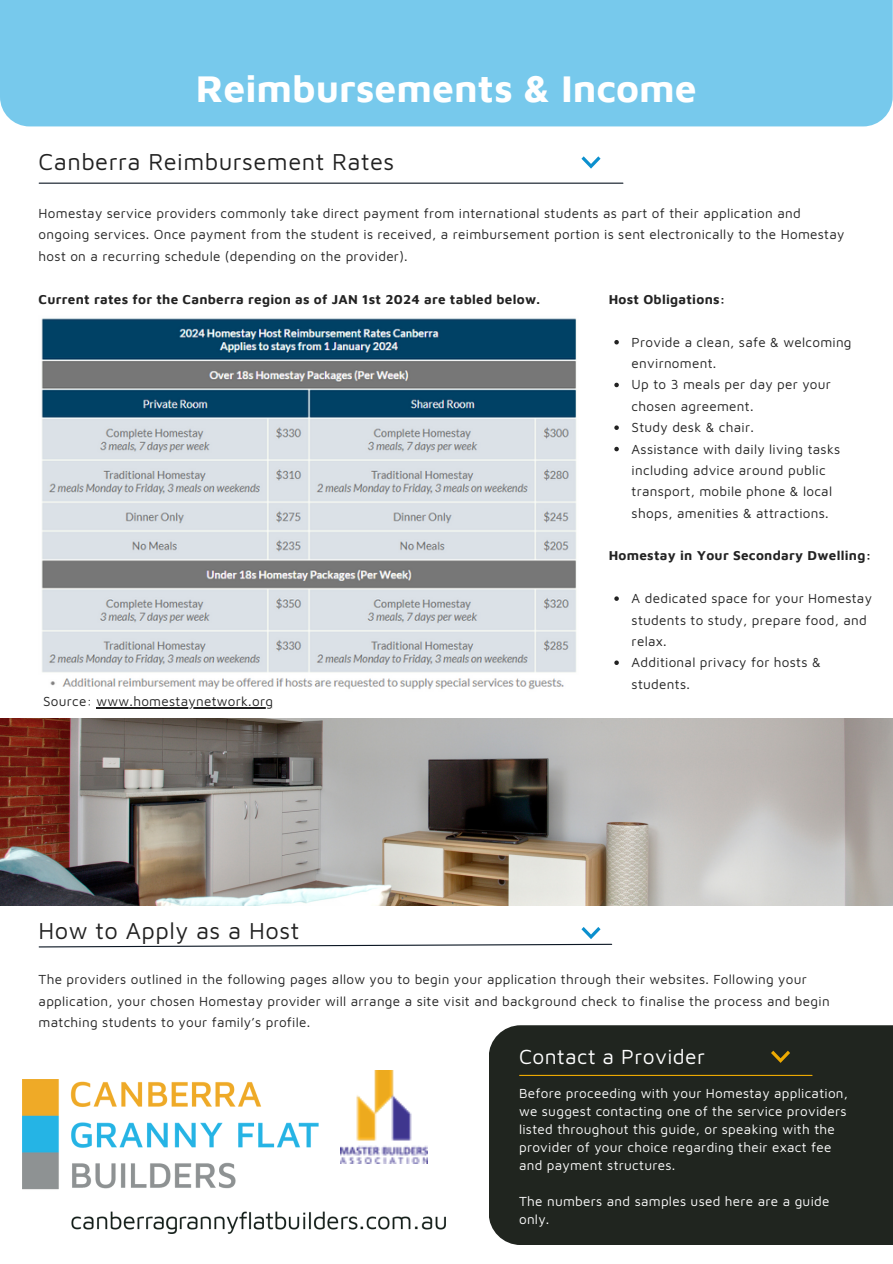
<style>
.page{position:relative;width:893px;height:1264px;background:#fff}
.page>*{position:absolute;margin:0;border:0;box-sizing:border-box;transform-origin:0 0}
.t1{font:700 39px "Maven Pro";color:#fff}
.t2{font:23.7px "Maven Pro";letter-spacing:.02em;color:#222}
.t3{font:21px "Maven Pro";letter-spacing:.02em;color:#fff}
.t4{font:13.5px/21.3px "Maven Pro";letter-spacing:.02em;color:#222}
.t5{font:13.5px/18px "Maven Pro";letter-spacing:.02em;color:#fff}
.t6{font:700 13.5px "Maven Pro";letter-spacing:.02em;color:#222}
</style>
<div class="page">
<img style="left:0;top:718px;width:892px;height:188px">
<hr style="left:39px;top:183px;width:584px;height:1px;background:#0b1623">
<div style="left:489px;top:1025px;width:403px;height:219px;background:#20251f"></div>
<hr style="left:519px;top:1074px;width:293px;height:1px;background:#edaa02">
<svg style="left:581px;top:156px;width:19px;height:13px"></svg>
<svg style="left:771px;top:1050px;width:19px;height:12px"></svg>
<img style="left:22px;top:1079px;width:423px;height:154px">
<div style="left:0;top:0;width:892px;height:126px;background:#77c9ec"></div>
<img style="left:340px;top:1070px;width:87px;height:92px">
<svg style="left:38px;top:927px;width:574px;height:21px"></svg>
<img style="left:41px;top:318px;width:536px;height:372px">
<hr style="left:96px;top:707px;width:177px;height:1px;background:#222">
<svg style="left:614px;top:340px;width:4px;height:4px"></svg>
<svg style="left:614px;top:383px;width:4px;height:4px"></svg>
<svg style="left:614px;top:425px;width:4px;height:5px"></svg>
<svg style="left:614px;top:447px;width:4px;height:4px"></svg>
<svg style="left:614px;top:596px;width:4px;height:5px"></svg>
<svg style="left:614px;top:660px;width:4px;height:5px"></svg>
<p class="t1" style="left:196px;top:65px;width:502px">Reimbursements &amp; Income</p>
<p class="t2" style="left:39px;top:147px;width:357px">Canberra Reimbursement Rates</p>
<p class="t4" style="left:39px;top:202px;width:807px">Homestay service providers commonly take direct payment from international students as part of their application and ongoing services. Once payment from the student is received, a reimbursement portion is sent electronically to the Homestay host on a recurring schedule (depending on the provider).</p>
<p class="t6" style="left:39px;top:290px;width:503px">Current rates for the Canberra region as of JAN 1st 2024 are tabled below.</p>
<p class="t6" style="left:608px;top:291px;width:118px">Host Obligations:</p>
<p class="t4" style="left:631px;top:331px;width:221px">Provide a clean, safe &amp; welcoming envirnoment.</p>
<p class="t4" style="left:631px;top:374px;width:201px">Up to 3 meals per day per your chosen agreement.</p>
<p class="t4" style="left:631px;top:416px;width:124px">Study desk &amp; chair.</p>
<p class="t4" style="left:631px;top:438px;width:210px">Assistance with daily living tasks including advice around public transport, mobile phone &amp; local shops, amenities &amp; attractions.</p>
<p class="t6" style="left:608px;top:547px;width:264px">Homestay in Your Secondary Dwelling:</p>
<p class="t4" style="left:43px;top:690px;width:231px">Source: www.homestaynetwork.org</p>
<p class="t4" style="left:631px;top:587px;width:242px">A dedicated space for your Homestay students to study, prepare food, and relax.</p>
<p class="t4" style="left:631px;top:651px;width:190px">Additional privacy for hosts &amp; students.</p>
<p class="t2" style="left:39px;top:916px;width:262px">How to Apply as a Host</p>
<p class="t4" style="left:39px;top:968px;width:792px">The providers outlined in the following pages allow you to begin your application through their websites. Following your application, your chosen Homestay provider will arrange a site visit and background check to finalise the process and begin matching students to your family’s profile.</p>
<p class="t3" style="left:519px;top:1043px;width:187px">Contact a Provider</p>
<p class="t5" style="left:519px;top:1084px;width:330px">Before proceeding with your Homestay application, we suggest contacting one of the service providers listed throughout this guide, or speaking with the provider of your choice regarding their exact fee and payment structures.</p>
<p class="t5" style="left:519px;top:1192px;width:312px">The numbers and samples used here are a guide only.</p>
</div>
